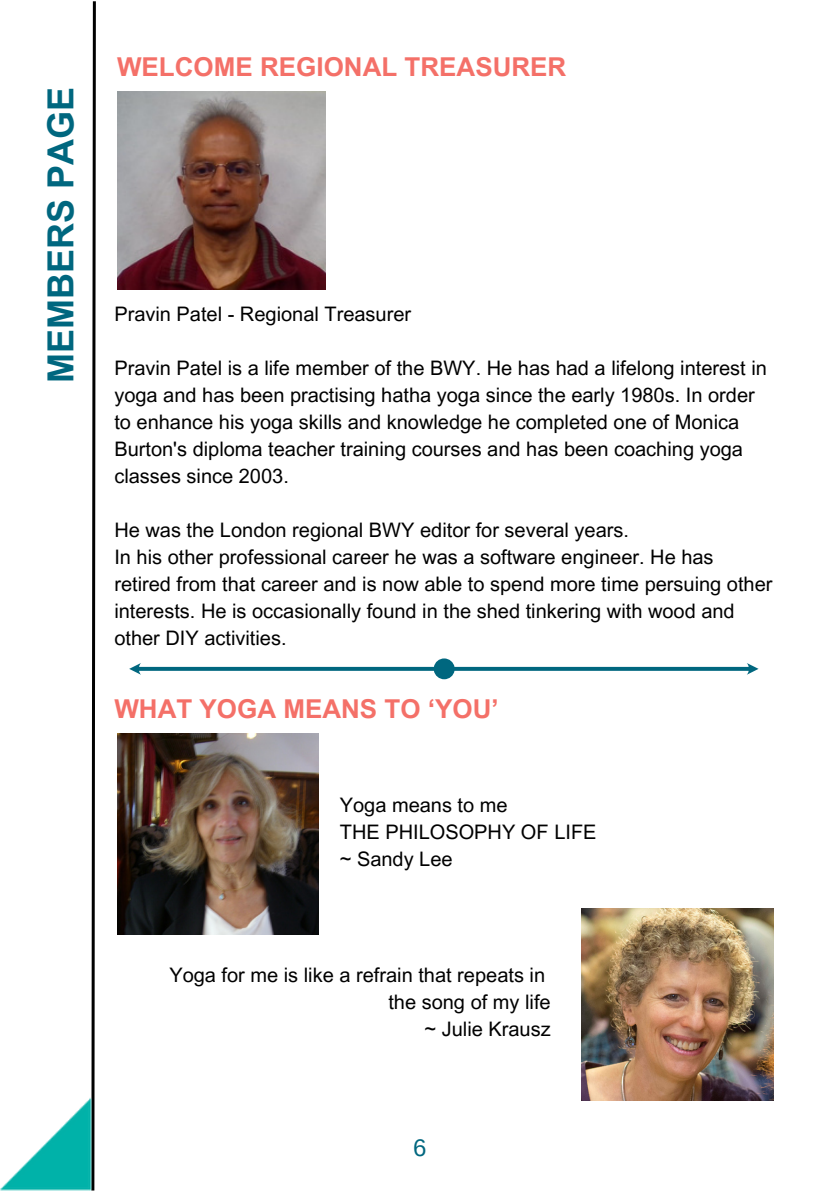
<style>
.page{position:relative;width:839px;height:1191px;background:#fff}
.page>*{position:absolute;margin:0;border:0;box-sizing:border-box;transform-origin:0 0}
.t1{font:700 36px "Arial MT Pro";color:#00677f}
.t2{font:700 26px "Arial MT Pro";color:#f47068}
.t3{font:24px "Arimo";color:#00677f}
.t4{font:20px/27px "Arial MT Pro";color:#000}
</style>
<div class="page">
<svg style="left:91px;top:1px;width:5px;height:1190px"></svg>
<img style="left:0;top:1096px;width:93px;height:95px">
<img style="left:117px;top:91px;width:209px;height:198px">
<svg style="left:129px;top:658px;width:629px;height:21px"></svg>
<img style="left:117px;top:734px;width:201px;height:201px">
<img style="left:581px;top:908px;width:192px;height:192px">
<p class="t1" style="left:47px;top:383px;width:298px;rotate:-90deg">MEMBERS PAGE</p>
<p class="t2" style="left:117px;top:57px;width:451px">WELCOME REGIONAL TREASURER</p>
<p class="t4" style="left:114px;top:303px;width:298px">Pravin Patel - Regional Treasurer</p>
<p class="t4" style="left:114px;top:357px;width:654px">Pravin Patel is a life member of the BWY. He has had a lifelong interest in yoga and has been practising hatha yoga since the early 1980s. In order to enhance his yoga skills and knowledge he completed one of Monica Burton's diploma teacher training courses and has been coaching yoga classes since 2003.</p>
<p class="t4" style="left:114px;top:519px;width:516px">He was the London regional BWY editor for several years.</p>
<p class="t4" style="left:114px;top:546px;width:659px">In his other professional career he was a software engineer. He has retired from that career and is now able to spend more time persuing other interests. He is occasionally found in the shed tinkering with wood and other DIY activities.</p>
<p class="t2" style="left:114px;top:699px;width:386px">WHAT YOGA MEANS TO ‘YOU’</p>
<p class="t4" style="left:340px;top:794px;width:169px">Yoga means to me</p>
<p class="t4" style="left:340px;top:821px;width:258px">THE PHILOSOPHY OF LIFE</p>
<p class="t4" style="left:340px;top:848px;width:114px">~ Sandy Lee</p>
<p class="t4" style="left:169px;top:964px;width:377px">Yoga for me is like a refrain that repeats in</p>
<p class="t4" style="left:388px;top:991px;width:164px">the song of my life</p>
<p class="t4" style="left:424px;top:1018px;width:128px">~ Julie Krausz</p>
<p class="t3" style="left:413px;top:1134px;width:15px">6</p>
</div>
